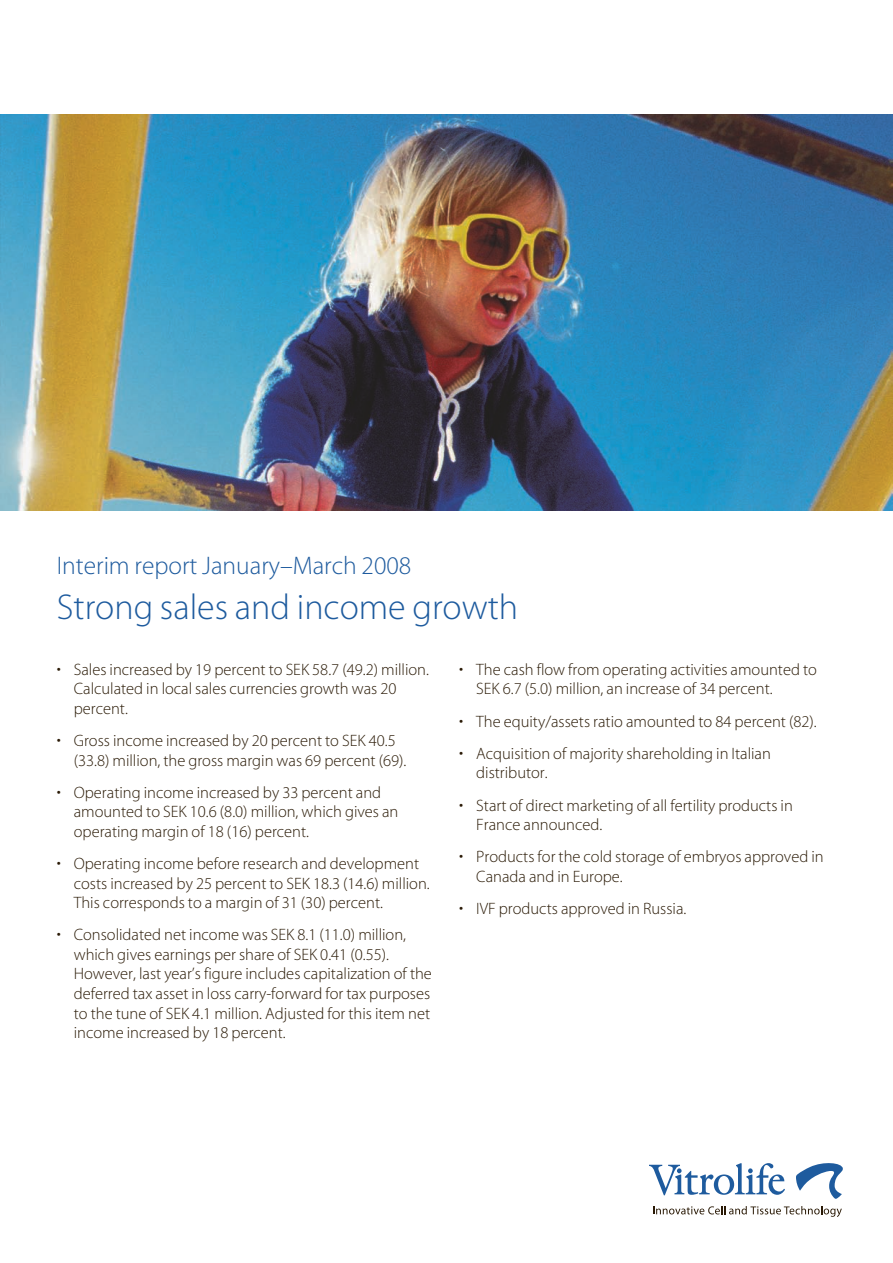
<style>
.page{position:relative;width:893px;height:1263px;background:#fff}
.page>*{position:absolute;margin:0;border:0;box-sizing:border-box;transform-origin:0 0}
.t1{font:36px "Myriad MM";color:#1e5b9e}
.t2{font:25.5px "Myriad MM";color:#1e5b9e}
.t3{font:16.5px/19.5px "Myriad MM";color:#2a1a06}
</style>
<div class="page">
<img style="left:0;top:115px;width:893px;height:395px">
<svg style="left:653px;top:1206px;width:189px;height:11px"></svg>
<svg style="left:649px;top:1163px;width:136px;height:32px"></svg>
<svg style="left:796px;top:1163px;width:47px;height:36px"></svg>
<h2 class="t2" style="left:57px;top:553px;width:356px">Interim report January–March 2008</h2>
<h1 class="t1" style="left:57px;top:590px;width:463px">Strong sales and income growth</h1>
<p class="t3" style="left:74px;top:660px;width:357px;text-indent:-17px">• Sales increased by 19 percent to SEK 58.7 (49.2) million.<br>Calculated in local sales currencies growth was 20 percent.</p>
<p class="t3" style="left:74px;top:732px;width:334px;text-indent:-17px">• Gross income increased by 20 percent to SEK 40.5 (33.8) million, the gross margin was 69 percent (69).</p>
<p class="t3" style="left:74px;top:783px;width:326px;text-indent:-17px">• Operating income increased by 33 percent and amounted to SEK 10.6 (8.0) million, which gives an operating margin of 18 (16) percent.</p>
<p class="t3" style="left:74px;top:855px;width:357px;text-indent:-17px">• Operating income before research and development costs increased by 25 percent to SEK 18.3 (14.6) million.<br>This corresponds to a margin of 31 (30) percent.</p>
<p class="t3" style="left:74px;top:926px;width:360px;text-indent:-17px">• Consolidated net income was SEK 8.1 (11.0) million, which gives earnings per share of SEK 0.41 (0.55).<br>However, last year’s figure includes capitalization of the deferred tax asset in loss carry-forward for tax purposes to the tune of SEK 4.1 million. Adjusted for this item net income increased by 18 percent.</p>
<p class="t3" style="left:476px;top:660px;width:342px;text-indent:-17px">• The cash flow from operating activities amounted to<br>SEK 6.7 (5.0) million, an increase of 34 percent.</p>
<p class="t3" style="left:459px;top:712px;width:359px">• The equity/assets ratio amounted to 84 percent (82).</p>
<p class="t3" style="left:476px;top:744px;width:296px;text-indent:-17px">• Acquisition of majority shareholding in Italian distributor.</p>
<p class="t3" style="left:476px;top:796px;width:318px;text-indent:-17px">• Start of direct marketing of all fertility products in<br>France announced.</p>
<p class="t3" style="left:476px;top:848px;width:349px;text-indent:-17px">• Products for the cold storage of embryos approved in<br>Canada and in Europe.</p>
<p class="t3" style="left:459px;top:900px;width:229px">• IVF products approved in Russia.</p>
</div>
